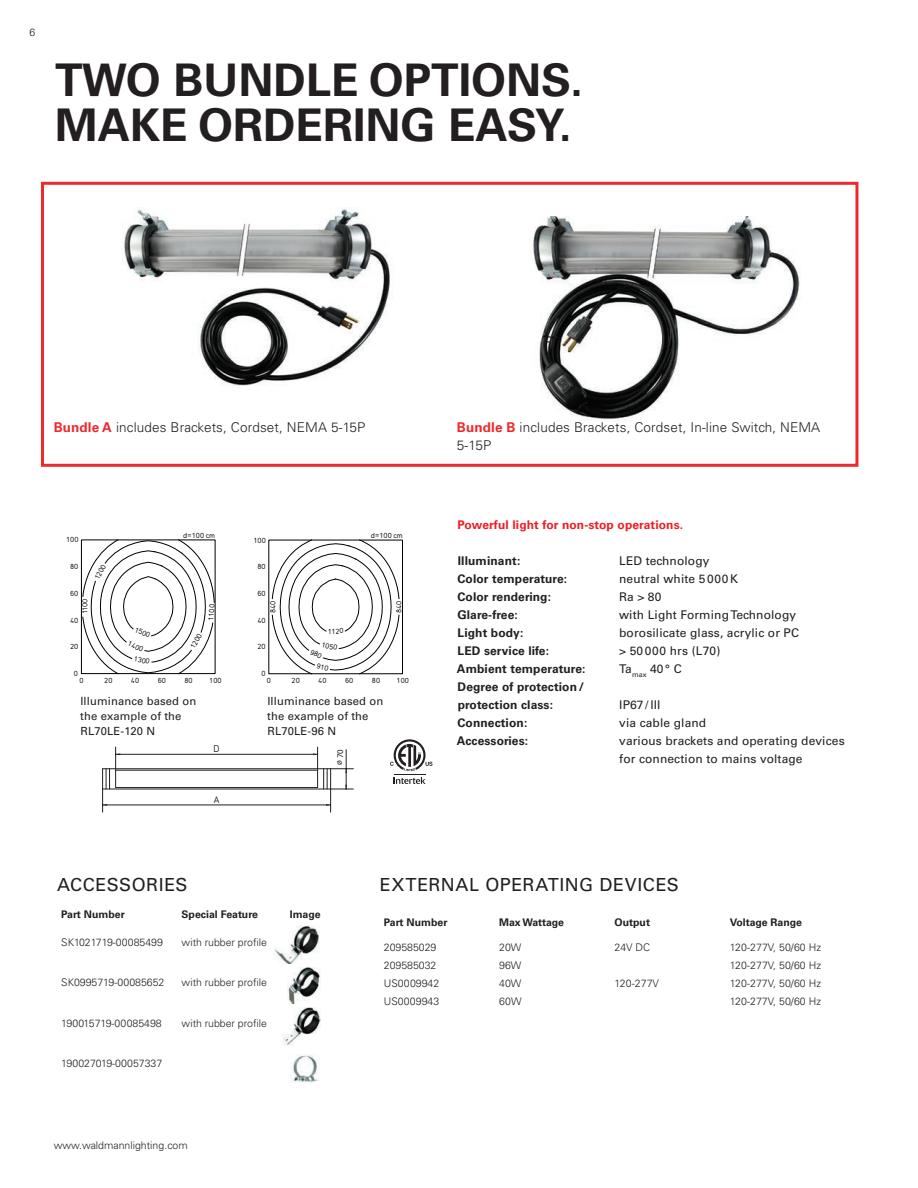
<style>
.page{position:relative;width:918px;height:1188px;background:#fff}
.page>*{position:absolute;margin:0;border:0;box-sizing:border-box;transform-origin:0 0}
.t1{font:700 45px/45px "Univers LT Pro 65";color:#231f20}
.t2{font:18px "Univers LT Std";letter-spacing:.03em;color:#231f20}
.t3{font:300 13.5px/18px "Univers LT Std";letter-spacing:.01em;color:#231f20}
.t4{font:12px/18px "Univers LT Std";letter-spacing:.01em;color:#231f20}
.t5{font:700 12px/18px "Univers LT Pro 65";letter-spacing:.01em;color:#231f20}
.t6{font:700 12px "Univers LT Pro 65";letter-spacing:.01em;color:#ee1d23}
.t7{font:11.25px/15px "Univers LT Std";letter-spacing:.01em;color:#231f20}
.t8{font:300 10.5px "Univers LT Std";color:#231f20}
.t9{font:700 10.5px "Univers LT Std";color:#231f20}
.t10{font:9px "DIN17 SBOP";color:#231f20}
.t11{font:8.7px "Myriad";color:#231f20}
.t12{font:8.7px "DIN17 SBOP";color:#231f20}
.t13{font:7.05px "DIN17 SBOP";letter-spacing:.01em;color:#000002}
.t14{font:6.9px "DIN17 SBOP";color:#000002}
.s1{font-weight:700;color:#ee292c}
</style>
<div class="page">
<div style="left:41px;top:182px;width:817px;height:285px;border:3px solid #ee292c"></div>
<img style="left:122px;top:207px;width:268px;height:179px">
<img style="left:532px;top:216px;width:268px;height:204px">
<hr style="left:103px;top:805px;width:228px;height:1px;background:#231f20">
<hr style="left:116px;top:754px;width:202px;height:1px;background:#231f20">
<hr style="left:116px;top:787px;width:202px;height:1px;background:#231f20">
<hr style="left:116px;top:770px;width:202px;height:1px;background:#231f20">
<hr style="left:103px;top:768px;width:228px;height:1px;background:#231f20">
<hr style="left:103px;top:789px;width:228px;height:1px;background:#231f20">
<svg style="left:313px;top:747px;width:40px;height:65px"></svg>
<svg style="left:102px;top:747px;width:18px;height:65px"></svg>
<svg style="left:82px;top:539px;width:133px;height:136px"></svg>
<div style="left:81px;top:540px;width:134px;height:134px;border:1px solid #000002"></div>
<div style="left:268px;top:540px;width:135px;height:134px;border:1px solid #000002"></div>
<svg style="left:394px;top:777px;width:32px;height:7px"></svg>
<hr style="left:394px;top:774px;width:32px;height:1px;background:#231f20">
<svg style="left:390px;top:739px;width:43px;height:32px"></svg>
<img style="left:273px;top:926px;width:47px;height:38px">
<img style="left:287px;top:968px;width:34px;height:35px">
<img style="left:283px;top:1007px;width:38px;height:38px">
<img style="left:290px;top:1055px;width:29px;height:28px">
<svg style="left:272px;top:539px;width:128px;height:136px"></svg>
<p class="t8" style="left:29px;top:26px;width:7px">6</p>
<h1 class="t1" style="left:55px;top:58px;width:529px">TWO BUNDLE OPTIONS.<br>MAKE ORDERING EASY.</h1>
<p class="t3" style="left:54px;top:419px;width:313px"><span class="s1">Bundle A</span> includes Brackets, Cordset, NEMA 5-15P</p>
<p class="t3" style="left:457px;top:419px;width:365px"><span class="s1">Bundle B</span> includes Brackets, Cordset, In-line Switch, NEMA<br>5-15P</p>
<p class="t13" style="left:183px;top:531px;width:34px">d=100 cm</p>
<p class="t13" style="left:66px;top:536px;width:14px">100</p>
<p class="t13" style="left:70px;top:562px;width:10px">80</p>
<p class="t13" style="left:70px;top:589px;width:10px">60</p>
<p class="t13" style="left:70px;top:616px;width:10px">40</p>
<p class="t13" style="left:70px;top:642px;width:10px">20</p>
<p class="t13" style="left:74px;top:669px;width:6px">0</p>
<p class="t14" style="left:93px;top:577px;width:18px;rotate:-62deg">1200</p>
<p class="t13" style="left:81px;top:614px;width:17px;rotate:-90deg">0011</p>
<p class="t14" style="left:207px;top:620px;width:18px;rotate:-86deg">1100</p>
<p class="t13" style="left:137px;top:625px;width:18px;rotate:21deg">1500</p>
<p class="t14" style="left:189px;top:646px;width:18px;rotate:-62deg">1200</p>
<p class="t13" style="left:130px;top:639px;width:18px;rotate:25deg">1400</p>
<p class="t13" style="left:135px;top:655px;width:18px;rotate:10deg">1300</p>
<p class="t13" style="left:79px;top:676px;width:6px">0</p>
<p class="t13" style="left:104px;top:676px;width:10px">20</p>
<p class="t13" style="left:131px;top:676px;width:10px">40</p>
<p class="t13" style="left:158px;top:676px;width:10px">60</p>
<p class="t13" style="left:184px;top:676px;width:10px">80</p>
<p class="t13" style="left:209px;top:676px;width:14px">100</p>
<p class="t13" style="left:371px;top:531px;width:34px">d=100 cm</p>
<p class="t13" style="left:253px;top:536px;width:14px">100</p>
<p class="t13" style="left:257px;top:562px;width:10px">80</p>
<p class="t13" style="left:257px;top:589px;width:10px">60</p>
<p class="t13" style="left:257px;top:616px;width:10px">40</p>
<p class="t13" style="left:269px;top:613px;width:14px;rotate:-90deg">048</p>
<p class="t13" style="left:395px;top:613px;width:14px;rotate:-90deg">048</p>
<p class="t14" style="left:323px;top:640px;width:18px;rotate:13deg">1050</p>
<p class="t13" style="left:328px;top:627px;width:17px">1120</p>
<p class="t13" style="left:257px;top:643px;width:10px">20</p>
<p class="t13" style="left:261px;top:669px;width:6px">0</p>
<p class="t13" style="left:267px;top:676px;width:6px">0</p>
<p class="t13" style="left:292px;top:676px;width:10px">20</p>
<p class="t13" style="left:318px;top:676px;width:10px">40</p>
<p class="t13" style="left:345px;top:676px;width:10px">60</p>
<p class="t13" style="left:372px;top:676px;width:10px">80</p>
<p class="t13" style="left:397px;top:676px;width:14px">100</p>
<p class="t7" style="left:80px;top:693px;width:118px">Illuminance based on the example of the<br>RL70LE-120 N</p>
<p class="t7" style="left:267px;top:693px;width:118px">Illuminance based on the example of the<br>RL70LE-96 N</p>
<p class="t10" style="left:213px;top:744px;width:8px">D</p>
<p class="t11" style="left:336px;top:765px;width:17px;rotate:-90deg">ø 70</p>
<p class="t6" style="left:458px;top:517px;width:227px">Powerful light for non-stop operations.</p>
<p class="t5" style="left:458px;top:552px;width:64px">Illuminant:</p>
<p class="t4" style="left:619px;top:552px;width:92px">LED technology</p>
<p class="t5" style="left:457px;top:570px;width:111px">Color temperature:</p>
<p class="t4" style="left:619px;top:570px;width:121px">neutral white 5 000K</p>
<p class="t5" style="left:457px;top:588px;width:95px">Color rendering:</p>
<p class="t4" style="left:619px;top:588px;width:44px">Ra &gt; 80</p>
<p class="t5" style="left:457px;top:606px;width:62px">Glare-free:</p>
<p class="t4" style="left:619px;top:606px;width:178px">with Light Forming Technology</p>
<p class="t5" style="left:458px;top:624px;width:67px">Light body:</p>
<p class="t4" style="left:619px;top:624px;width:181px">borosilicate glass, acrylic or PC</p>
<p class="t5" style="left:458px;top:642px;width:93px">LED service life:</p>
<p class="t4" style="left:619px;top:642px;width:103px">&gt; 50 000 hrs (L70)</p>
<p class="t5" style="left:457px;top:660px;width:130px">Ambient temperature:</p>
<p class="t4" style="left:619px;top:660px;width:64px">Ta<sub>max</sub> 40° C</p>
<p class="t5" style="left:458px;top:678px;width:128px">Degree of protection/ protection class:</p>
<p class="t4" style="left:619px;top:696px;width:43px">IP67 / III</p>
<p class="t5" style="left:457px;top:714px;width:71px">Connection:</p>
<p class="t4" style="left:619px;top:714px;width:89px">via cable gland</p>
<p class="t5" style="left:457px;top:732px;width:73px">Accessories:</p>
<p class="t4" style="left:619px;top:732px;width:227px">various brackets and operating devices for connection to mains voltage</p>
<p class="t12" style="left:214px;top:794px;width:7px">A</p>
<h2 class="t2" style="left:57px;top:874px;width:132px">ACCESSORIES</h2>
<h2 class="t2" style="left:380px;top:874px;width:301px">EXTERNAL OPERATING DEVICES</h2>
<p class="t9" style="left:61px;top:908px;width:65px">Part Number</p>
<p class="t9" style="left:182px;top:908px;width:78px">Special Feature</p>
<p class="t9" style="left:290px;top:908px;width:32px">Image</p>
<p class="t8" style="left:61px;top:936px;width:103px">SK1021719-00085499</p>
<p class="t8" style="left:182px;top:936px;width:87px">with rubber profile</p>
<p class="t8" style="left:61px;top:976px;width:105px">SK0995719-00085652</p>
<p class="t8" style="left:182px;top:976px;width:87px">with rubber profile</p>
<p class="t8" style="left:61px;top:1017px;width:102px">190015719-00085498</p>
<p class="t8" style="left:182px;top:1017px;width:87px">with rubber profile</p>
<p class="t8" style="left:61px;top:1057px;width:102px">190027019-00057337</p>
<p class="t8" style="left:54px;top:1139px;width:135px">www.waldmannlighting.com</p>
<p class="t9" style="left:384px;top:916px;width:65px">Part Number</p>
<p class="t9" style="left:499px;top:916px;width:66px">Max Wattage</p>
<p class="t9" style="left:615px;top:916px;width:37px">Output</p>
<p class="t9" style="left:730px;top:916px;width:74px">Voltage Range</p>
<p class="t8" style="left:384px;top:941px;width:54px">209585029</p>
<p class="t8" style="left:499px;top:941px;width:24px">20W</p>
<p class="t8" style="left:615px;top:941px;width:37px">24V DC</p>
<p class="t8" style="left:730px;top:941px;width:93px">120-277V, 50/60 Hz</p>
<p class="t8" style="left:384px;top:959px;width:54px">209585032</p>
<p class="t8" style="left:499px;top:959px;width:24px">96W</p>
<p class="t8" style="left:730px;top:959px;width:93px">120-277V, 50/60 Hz</p>
<p class="t8" style="left:384px;top:977px;width:57px">US0009942</p>
<p class="t8" style="left:499px;top:977px;width:24px">40W</p>
<p class="t8" style="left:614px;top:977px;width:46px">120-277V</p>
<p class="t8" style="left:730px;top:977px;width:93px">120-277V, 50/60 Hz</p>
<p class="t8" style="left:384px;top:995px;width:57px">US0009943</p>
<p class="t8" style="left:499px;top:995px;width:24px">60W</p>
<p class="t8" style="left:730px;top:995px;width:93px">120-277V, 50/60 Hz</p>
</div>
